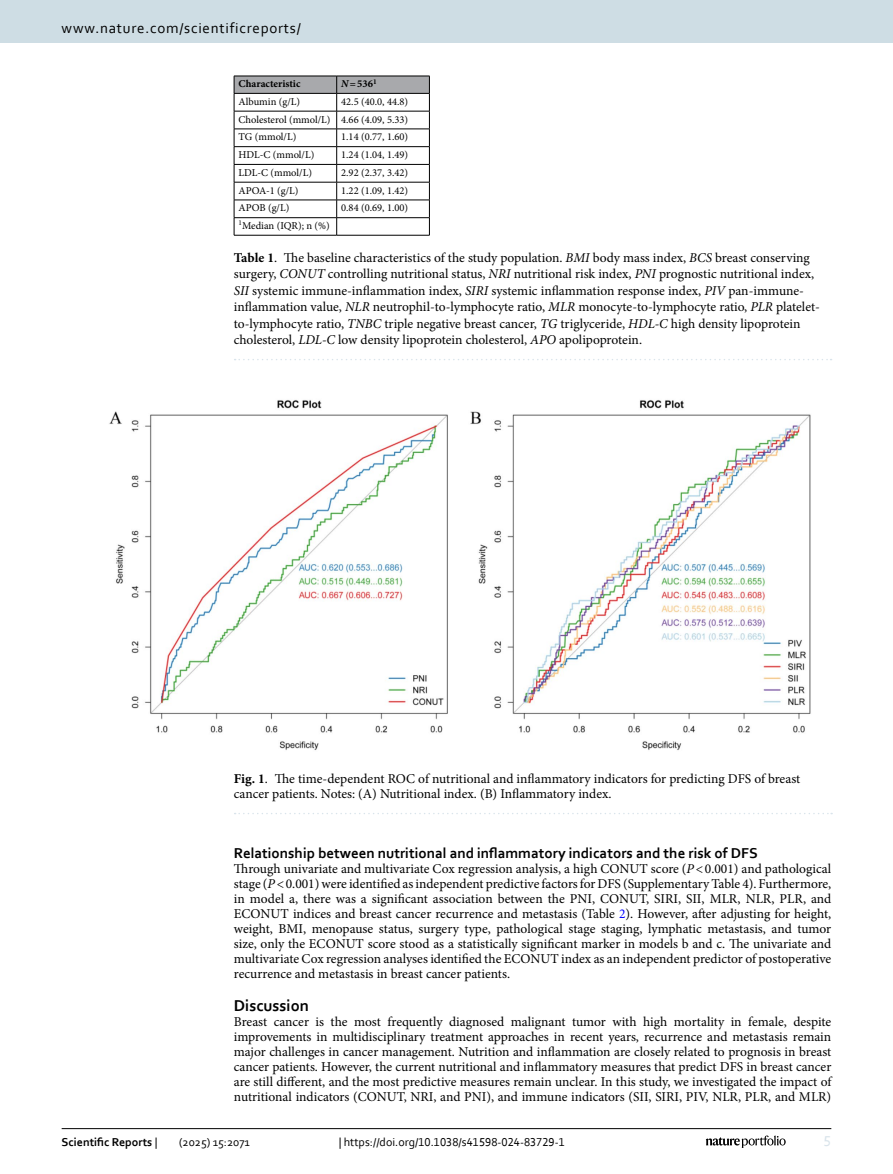
<style>
.page{position:relative;width:893px;height:1174px;background:#fff}
.page>*{position:absolute;margin:0;border:0;box-sizing:border-box;transform-origin:0 0}
.Head_1{font:700 16.5px "Corbel";color:#000}
.Head_2{font:700 15px "Corbel";color:#000}
.t1{font:15px "Corbel";letter-spacing:.05em;color:#000}
.t2{font:15px "Corbel";color:#d9e4eb}
.Body_Text{font:13.5px/15px "Minion Pro";color:#000;text-align:justify}
.Table_Caption{font:13.5px/16.5px "Minion Pro";color:#000}
.Figure_Caption{font:13.5px/15px "Minion Pro";color:#000}
.t3{font:12px "Corbel";color:#000}
.t4{font:700 12px "Corbel";color:#000}
.Table_Body{font:10.5px "Minion Pro";color:#000}
.Table_Head{font:700 10.5px "Minion Pro";color:#000}
.s1{font-style:italic}
.s2{font-weight:700}
.s3{color:#00f}
.s4{font-weight:400}
</style>
<div class="page">
<img style="left:109px;top:400px;width:702px;height:350px">
<svg style="left:235px;top:813px;width:597px;height:1px"></svg>
<svg style="left:234px;top:76px;width:196px;height:159px"></svg>
<hr style="left:337px;top:235px;width:93px;height:1px;background:#000">
<hr style="left:234px;top:235px;width:103px;height:1px;background:#000">
<hr style="left:234px;top:111px;width:103px;height:1px;background:#000">
<hr style="left:337px;top:111px;width:93px;height:1px;background:#000">
<svg style="left:235px;top:359px;width:597px;height:1px"></svg>
<hr style="left:62px;top:1128px;width:769px;height:1px;background:#000">
<svg style="left:706px;top:1135px;width:80px;height:12px"></svg>
<div style="left:0;top:0;width:893px;height:43px;background:#cedde4"></div>
<p class="t1" style="left:62px;top:18px;width:241px">www.nature.com/scientificreports/</p>
<p class="Table_Head" style="left:239px;top:77px;width:63px">Characteristic</p>
<p class="Table_Head" style="left:341px;top:77px;width:37px"><span class="s1">N</span>=536<sup>1</sup></p>
<p class="Table_Body" style="left:239px;top:95px;width:63px">Albumin (g/L)</p>
<p class="Table_Body" style="left:341px;top:95px;width:68px">42.5 (40.0, 44.8)</p>
<p class="Table_Body" style="left:239px;top:112px;width:93px">Cholesterol (mmol/L)</p>
<p class="Table_Body" style="left:341px;top:112px;width:68px">4.66 (4.09, 5.33)</p>
<p class="Table_Body" style="left:239px;top:130px;width:59px">TG (mmol/L)</p>
<p class="Table_Body" style="left:341px;top:130px;width:68px">1.14 (0.77, 1.60)</p>
<p class="Table_Body" style="left:239px;top:148px;width:77px">HDL-C (mmol/L)</p>
<p class="Table_Body" style="left:341px;top:148px;width:68px">1.24 (1.04, 1.49)</p>
<p class="Table_Body" style="left:239px;top:166px;width:75px">LDL-C (mmol/L)</p>
<p class="Table_Body" style="left:341px;top:166px;width:68px">2.92 (2.37, 3.42)</p>
<p class="Table_Body" style="left:239px;top:183px;width:61px">APOA-1 (g/L)</p>
<p class="Table_Body" style="left:341px;top:183px;width:68px">1.22 (1.09, 1.42)</p>
<p class="Table_Body" style="left:239px;top:201px;width:52px">APOB (g/L)</p>
<p class="Table_Body" style="left:341px;top:201px;width:68px">0.84 (0.69, 1.00)</p>
<p class="Table_Body" style="left:239px;top:219px;width:93px"><sup>1</sup>Median (IQR); n (%)</p>
<p class="Table_Caption" style="left:234px;top:249px;width:588px"><span class="s2">Table 1</span>. The baseline characteristics of the study population. <span class="s1">BMI</span> body mass index, <span class="s1">BCS</span> breast conserving surgery, <span class="s1">CONUT</span> controlling nutritional status, <span class="s1">NRI</span> nutritional risk index, <span class="s1">PNI</span> prognostic nutritional index, <span class="s1">SII</span> systemic immune-inflammation index, <span class="s1">SIRI</span> systemic inflammation response index, <span class="s1">PIV</span> pan-immune&shy;inflammation value, <span class="s1">NLR</span> neutrophil-to-lymphocyte ratio, <span class="s1">MLR</span> monocyte-to-lymphocyte ratio, <span class="s1">PLR</span> platelet&shy;to-lymphocyte ratio, <span class="s1">TNBC</span> triple negative breast cancer, <span class="s1">TG</span> triglyceride, <span class="s1">HDL-C</span> high density lipoprotein cholesterol, <span class="s1">LDL-C</span> low density lipoprotein cholesterol, <span class="s1">APO</span> apolipoprotein.</p>
<p class="Figure_Caption" style="left:234px;top:771px;width:568px"><span class="s2">Fig. 1</span>. The time-dependent ROC of nutritional and inflammatory indicators for predicting DFS of breast cancer patients. Notes: (A) Nutritional index. (B) Inflammatory index.</p>
<p class="Head_2" style="left:234px;top:843px;width:525px">Relationship between nutritional and inflammatory indicators and the risk of DFS</p>
<p class="Body_Text" style="left:234px;top:860px;width:599px">Through univariate and multivariate Cox regression analysis, a high CONUT score (<span class="s1">P</span>&lt;0.001) and pathological stage (<span class="s1">P</span>&lt;0.001) were identified as independent predictive factors for DFS (Supplementary Table 4). Furthermore, in model a, there was a significant association between the PNI, CONUT, SIRI, SII, MLR, NLR, PLR, and ECONUT indices and breast cancer recurrence and metastasis (Table <span class="s3">2</span>). However, after adjusting for height, weight, BMI, menopause status, surgery type, pathological stage staging, lymphatic metastasis, and tumor size, only the ECONUT score stood as a statistically significant marker in models b and c. The univariate and multivariate Cox regression analyses identified the ECONUT index as an independent predictor of postoperative recurrence and metastasis in breast cancer patients.</p>
<p class="Head_1" style="left:234px;top:995px;width:77px">Discussion</p>
<p class="Body_Text" style="left:234px;top:1013px;width:599px">Breast cancer is the most frequently diagnosed malignant tumor with high mortality in female, despite improvements in multidisciplinary treatment approaches in recent years, recurrence and metastasis remain major challenges in cancer management. Nutrition and inflammation are closely related to prognosis in breast cancer patients. However, the current nutritional and inflammatory measures that predict DFS in breast cancer are still different, and the most predictive measures remain unclear. In this study, we investigated the impact of nutritional indicators (CONUT, NRI, and PNI), and immune indicators (SII, SIRI, PIV, NLR, PLR, and MLR)</p>
<p class="t4" style="left:62px;top:1134px;width:97px">Scientific Reports <span class="s4">|</span></p>
<p class="t3" style="left:179px;top:1134px;width:72px">(2025) 15:2071</p>
<p class="t3" style="left:339px;top:1134px;width:228px">| https://doi.org/10.1038/s41598-024-83729-1</p>
<p class="t2" style="left:824px;top:1132px;width:9px">5</p>
</div>
